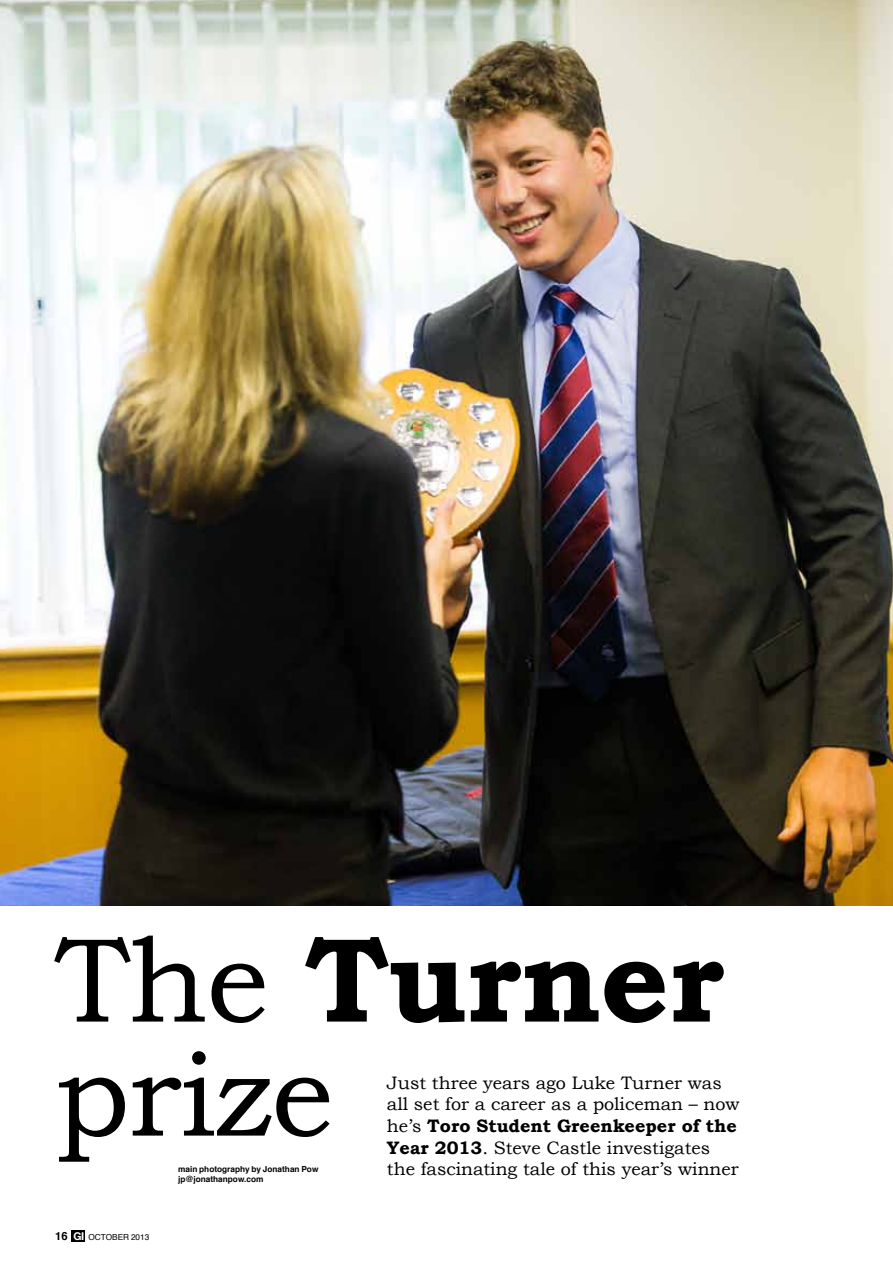
<style>
.page{position:relative;width:893px;height:1263px;background:#fff}
.page>*{position:absolute;margin:0;border:0;box-sizing:border-box;transform-origin:0 0}
.t1{font:120px/114px "Bookman Old Style";letter-spacing:-.01em;color:#000}
.t2{font:18px/21.6px "Bookman Old Style";color:#000}
.t3{font:700 8.25px/9.8px "Helvetica";color:#000}
.t4{font:8.25px "Helvetica";color:#000}
.s1{font-weight:700}
.s2{font-weight:700;font-size:11.25px}
.s3{font-family:"Helvetica Neue";font-weight:700;font-size:10.8px;color:#fff}
</style>
<div class="page">
<img style="left:0;top:0;width:893px;height:906px">
<div style="left:71px;top:1230px;width:14px;height:11px;background:#000"></div>
<p class="t1" style="left:55px;top:924px;width:670px">The <span class="s1">Turner </span>prize</p>
<p class="t2" style="left:387px;top:1072px;width:354px">Just three years ago Luke Turner was all set for a career as a policeman – now he’s <span class="s1">Toro Student Greenkeeper of the Year 2013</span>. Steve Castle investigates the fascinating tale of this year’s winner</p>
<p class="t3" style="left:178px;top:1164px;width:142px">main photography by Jonathan Pow jp@jonathanpow.com</p>
<p class="t4" style="left:55px;top:1231px;width:96px"><span class="s2">16</span> <span class="s3">GI</span> OCTOBER 2013</p>
</div>
